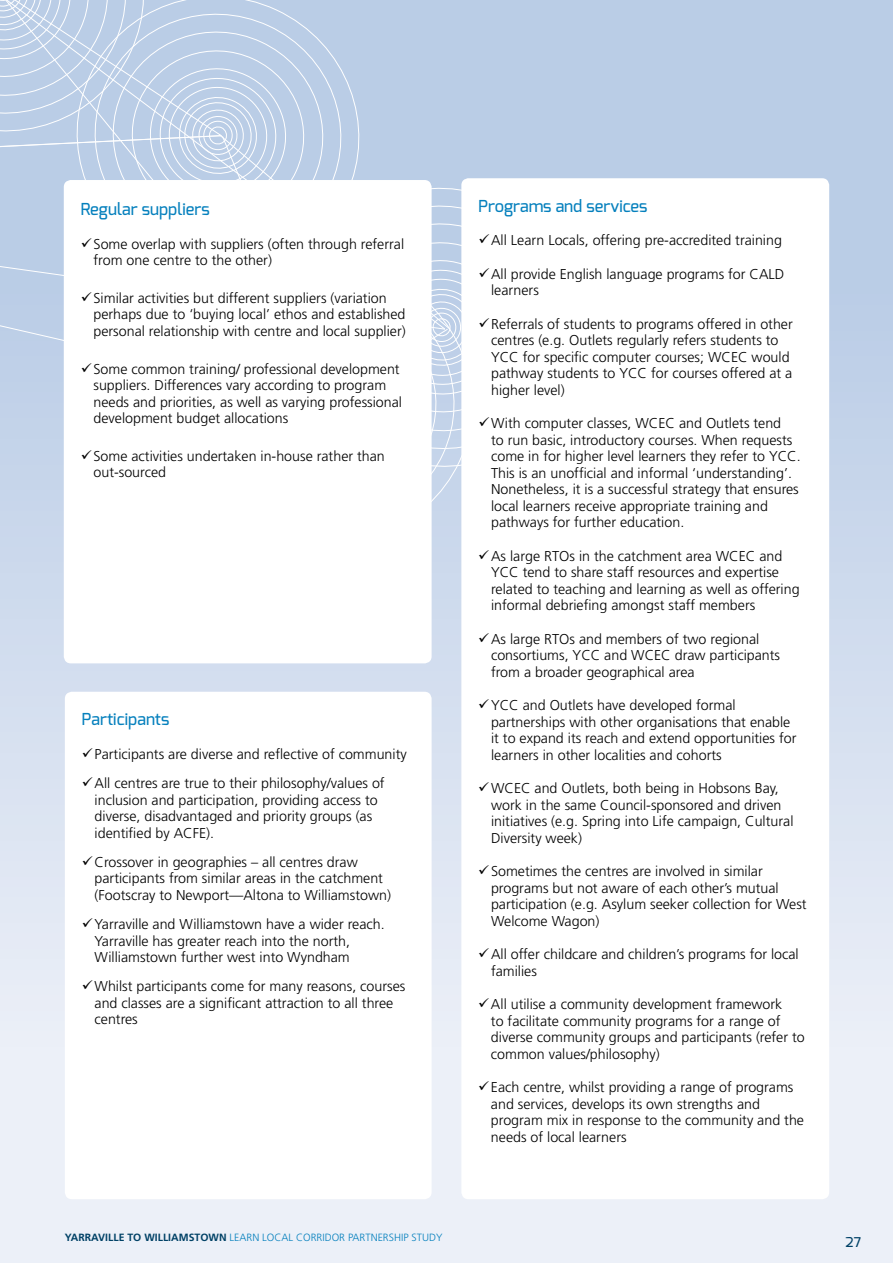
<style>
.page{position:relative;width:893px;height:1263px;background:#fff}
.page>*{position:absolute;margin:0;border:0;box-sizing:border-box;transform-origin:0 0}
.t1{font:500 16.5px "Exo";color:#0580bd}
.t2{font:300 14.25px/16.5px "Frutiger";color:#000}
.t3{font:500 13.5px "Exo";color:#004166}
.t4{font:300 10.5px "Frutiger";color:#0580bd}
.s1{font-weight:700;color:#004166}
</style>
<div class="page">
<div style="left:0;top:0;width:893px;height:1263px;background:linear-gradient(to bottom,#b1c6e3,#f2f4fa)"></div>
<div style="left:64px;top:180px;width:368px;height:483px;background:#fff;border-radius:7px"></div>
<div style="left:461px;top:178px;width:368px;height:1021px;background:#fff;border-radius:7px"></div>
<div style="left:65px;top:692px;width:367px;height:507px;background:#fff;border-radius:7px"></div>
<svg style="left:0;top:0;width:540px;height:499px"></svg>
<p class="t1" style="left:81px;top:199px;width:130px">Regular suppliers</p>
<p class="t2" style="left:94px;top:235px;width:312px">Some overlap with suppliers (often through referral from one centre to the other)</p>
<p class="t2" style="left:94px;top:290px;width:314px">Similar activities but different suppliers (variation perhaps due to ‘buying local’ ethos and established personal relationship with centre and local supplier)</p>
<p class="t2" style="left:94px;top:360px;width:310px">Some common training/ professional development suppliers. Differences vary according to program needs and priorities, as well as varying professional development budget allocations</p>
<p class="t2" style="left:93px;top:448px;width:293px">Some activities undertaken in-house rather than out-sourced</p>
<p class="t1" style="left:82px;top:709px;width:89px">Participants</p>
<p class="t2" style="left:95px;top:739px;width:314px;line-height:29.2px">Participants are diverse and reflective of community<br>All centres are true to their philosophy/values of</p>
<p class="t2" style="left:95px;top:791px;width:285px">inclusion and participation, providing access to diverse, disadvantaged and priority groups (as identified by ACFE).</p>
<p class="t2" style="left:95px;top:854px;width:298px">Crossover in geographies – all centres draw participants from similar areas in the catchment (Footscray to Newport—Altona to Williamstown)</p>
<p class="t2" style="left:95px;top:916px;width:292px">Yarraville and Williamstown have a wider reach.<br>Yarraville has greater reach into the north,<br>Williamstown further west into Wyndham</p>
<p class="t2" style="left:95px;top:978px;width:312px">Whilst participants come for many reasons, courses and classes are a significant attraction to all three centres</p>
<p class="t1" style="left:478px;top:195px;width:171px">Programs and services</p>
<p class="t2" style="left:491px;top:232px;width:292px">All Learn Locals, offering pre-accredited training</p>
<p class="t2" style="left:491px;top:266px;width:295px">All provide English language programs for CALD learners</p>
<p class="t2" style="left:491px;top:316px;width:303px">Referrals of students to programs offered in other centres (e.g. Outlets regularly refers students to YCC for specific computer courses; WCEC would pathway students to YCC for courses offered at a higher level)</p>
<p class="t2" style="left:491px;top:415px;width:311px">With computer classes, WCEC and Outlets tend<br>to run basic, introductory courses. When requests come in for higher level learners they refer to YCC.<br>This is an unofficial and informal ‘understanding’.<br>Nonetheless, it is a successful strategy that ensures local learners receive appropriate training and pathways for further education.</p>
<p class="t2" style="left:491px;top:548px;width:310px">As large RTOs in the catchment area WCEC and YCC tend to share staff resources and expertise related to teaching and learning as well as offering informal debriefing amongst staff members</p>
<p class="t2" style="left:491px;top:631px;width:291px">As large RTOs and members of two regional consortiums, YCC and WCEC draw participants from a broader geographical area</p>
<p class="t2" style="left:491px;top:697px;width:307px">YCC and Outlets have developed formal partnerships with other organisations that enable it to expand its reach and extend opportunities for learners in other localities and cohorts</p>
<p class="t2" style="left:491px;top:780px;width:304px">WCEC and Outlets, both being in Hobsons Bay, work in the same Council-sponsored and driven initiatives (e.g. Spring into Life campaign, Cultural Diversity week)</p>
<p class="t2" style="left:491px;top:863px;width:317px">Sometimes the centres are involved in similar programs but not aware of each other’s mutual participation (e.g. Asylum seeker collection for West Welcome Wagon)</p>
<p class="t2" style="left:491px;top:946px;width:309px">All offer childcare and children’s programs for local families</p>
<p class="t2" style="left:491px;top:996px;width:315px">All utilise a community development framework<br>to facilitate community programs for a range of diverse community groups and participants (refer to common values/philosophy)</p>
<p class="t2" style="left:491px;top:1079px;width:315px">Each centre, whilst providing a range of programs and services, develops its own strengths and program mix in response to the community and the needs of local learners</p>
<p class="t4" style="left:65px;top:1232px;width:379px"><span class="s1">YARRAVILLE TO WILLIAMSTOWN</span> LEARN LOCAL CORRIDOR PARTNERSHIP STUDY</p>
<p class="t3" style="left:845px;top:1233px;width:17px">27</p>
</div>
